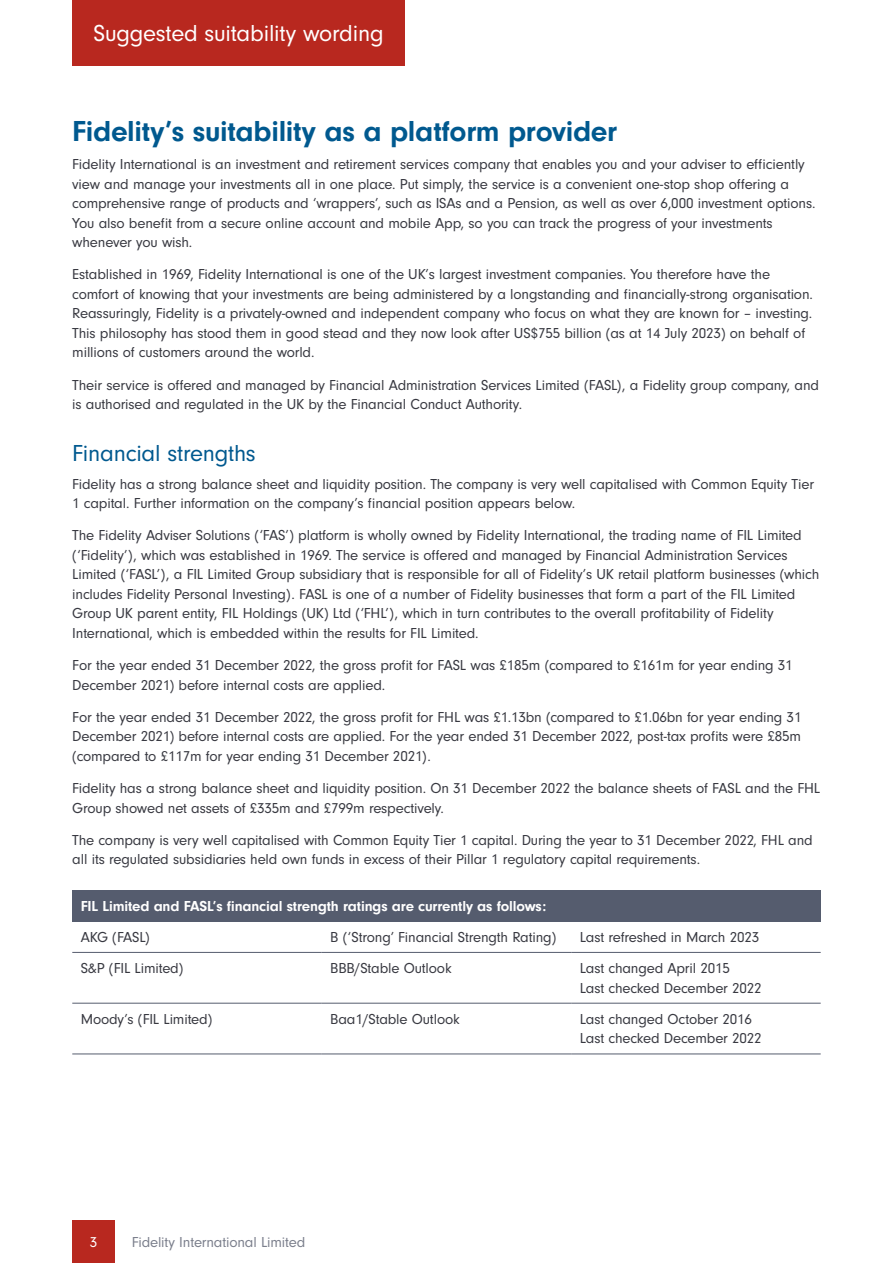
<style>
.page{position:relative;width:893px;height:1263px;background:#fff}
.page>*{position:absolute;margin:0;border:0;box-sizing:border-box;transform-origin:0 0}
.t1{font:700 30px "Neuzeit Gro";letter-spacing:-.01em;color:#00598f}
.t2{font:24px "Neuzeit Gro";letter-spacing:-.01em;color:#fff}
.t3{font:24px "Neuzeit Gro";letter-spacing:-.01em;color:#00598f}
.t4{font:15px/19.5px "Neuzeit Gro";letter-spacing:-.01em;color:#383941}
.t5{font:700 15px "Neuzeit Gro";letter-spacing:-.01em;color:#fff}
.t6{font:15px "Neuzeit Gro";letter-spacing:-.01em;color:#7b7f8c}
.t7{font:15px "Neuzeit Gro";color:#fff}
</style>
<div class="page">
<div style="left:72px;top:0;width:333px;height:66px;background:#b8281f"></div>
<div style="left:72px;top:1220px;width:43px;height:43px;background:#b8281f"></div>
<div style="left:72px;top:890px;width:749px;height:31px;background:#555c6e"></div>
<hr style="left:72px;top:952px;width:250px;height:1px;background:#555c6e">
<hr style="left:322px;top:952px;width:249px;height:1px;background:#555c6e">
<hr style="left:571px;top:952px;width:250px;height:1px;background:#555c6e">
<hr style="left:72px;top:1003px;width:250px;height:1px;background:#555c6e">
<hr style="left:322px;top:1003px;width:249px;height:1px;background:#555c6e">
<hr style="left:571px;top:1003px;width:250px;height:1px;background:#555c6e">
<hr style="left:72px;top:1054px;width:250px;height:1px;background:#555c6e">
<hr style="left:322px;top:1054px;width:249px;height:1px;background:#555c6e">
<hr style="left:571px;top:1054px;width:250px;height:1px;background:#555c6e">
<hr style="left:72px;top:921px;width:250px;height:1px;background:#555c6e">
<hr style="left:322px;top:921px;width:249px;height:1px;background:#555c6e">
<hr style="left:571px;top:921px;width:250px;height:1px;background:#555c6e">
<h2 class="t2" style="left:94px;top:20px;width:292px">Suggested suitability wording</h2>
<h1 class="t1" style="left:72px;top:115px;width:546px">Fidelity’s suitability as a platform provider</h1>
<p class="t4" style="left:72px;top:155px;width:745px">Fidelity International is an investment and retirement services company that enables you and your adviser to efficiently view and manage your investments all in one place. Put simply, the service is a convenient one-stop shop offering a comprehensive range of products and ‘wrappers’, such as ISAs and a Pension, as well as over 6,000 investment options.<br>You also benefit from a secure online account and mobile App, so you can track the progress of your investments whenever you wish.</p>
<p class="t4" style="left:72px;top:265px;width:742px">Established in 1969, Fidelity International is one of the UK’s largest investment companies. You therefore have the comfort of knowing that your investments are being administered by a longstanding and financially-strong organisation.<br>Reassuringly, Fidelity is a privately-owned and independent company who focus on what they are known for – investing.<br>This philosophy has stood them in good stead and they now look after US$755 billion (as at 14 July 2023) on behalf of millions of customers around the world.</p>
<p class="t4" style="left:72px;top:375px;width:748px">Their service is offered and managed by Financial Administration Services Limited (FASL), a Fidelity group company, and is authorised and regulated in the UK by the Financial Conduct Authority.</p>
<h2 class="t3" style="left:72px;top:440px;width:185px">Financial strengths</h2>
<p class="t4" style="left:72px;top:474px;width:743px">Fidelity has a strong balance sheet and liquidity position. The company is very well capitalised with Common Equity Tier<br>1 capital. Further information on the company’s financial position appears below.</p>
<p class="t4" style="left:72px;top:526px;width:749px">The Fidelity Adviser Solutions (‘FAS’) platform is wholly owned by Fidelity International, the trading name of FIL Limited (‘Fidelity’), which was established in 1969. The service is offered and managed by Financial Administration Services Limited (‘FASL’), a FIL Limited Group subsidiary that is responsible for all of Fidelity’s UK retail platform businesses (which includes Fidelity Personal Investing). FASL is one of a number of Fidelity businesses that form a part of the FIL Limited Group UK parent entity, FIL Holdings (UK) Ltd (‘FHL’), which in turn contributes to the overall profitability of Fidelity International, which is embedded within the results for FIL Limited.</p>
<p class="t4" style="left:72px;top:656px;width:722px">For the year ended 31 December 2022, the gross profit for FASL was £185m (compared to £161m for year ending 31<br>December 2021) before internal costs are applied.</p>
<p class="t4" style="left:72px;top:707px;width:731px;text-align:justify">For the year ended 31 December 2022, the gross profit for FHL was £1.13bn (compared to £1.06bn for year ending 31<br>December 2021) before internal costs are applied. For the year ended 31 December 2022, post-tax profits were £85m (compared to £117m for year ending 31 December 2021).</p>
<p class="t4" style="left:72px;top:779px;width:750px">Fidelity has a strong balance sheet and liquidity position. On 31 December 2022 the balance sheets of FASL and the FHL<br>Group showed net assets of £335m and £799m respectively.</p>
<p class="t4" style="left:72px;top:830px;width:742px">The company is very well capitalised with Common Equity Tier 1 capital. During the year to 31 December 2022, FHL and all its regulated subsidiaries held own funds in excess of their Pillar 1 regulatory capital requirements.</p>
<p class="t5" style="left:81px;top:897px;width:467px">FIL Limited and FASL’s financial strength ratings are currently as follows:</p>
<p class="t4" style="left:81px;top:927px;width:70px">AKG (FASL)</p>
<p class="t4" style="left:330px;top:927px;width:227px">B (‘Strong’ Financial Strength Rating)</p>
<p class="t4" style="left:580px;top:927px;width:181px">Last refreshed in March 2023</p>
<p class="t4" style="left:81px;top:959px;width:104px">S&amp;P (FIL Limited)</p>
<p class="t4" style="left:330px;top:959px;width:123px">BBB/Stable Outlook</p>
<p class="t4" style="left:580px;top:959px;width:184px">Last changed April 2015<br>Last checked December 2022</p>
<p class="t4" style="left:81px;top:1009px;width:133px">Moody’s (FIL Limited)</p>
<p class="t4" style="left:330px;top:1009px;width:131px">Baa1/Stable Outlook</p>
<p class="t4" style="left:580px;top:1009px;width:184px">Last changed October 2016<br>Last checked December 2022</p>
<p class="t7" style="left:90px;top:1234px;width:9px">3</p>
<p class="t6" style="left:132px;top:1234px;width:175px">Fidelity International Limited</p>
</div>
